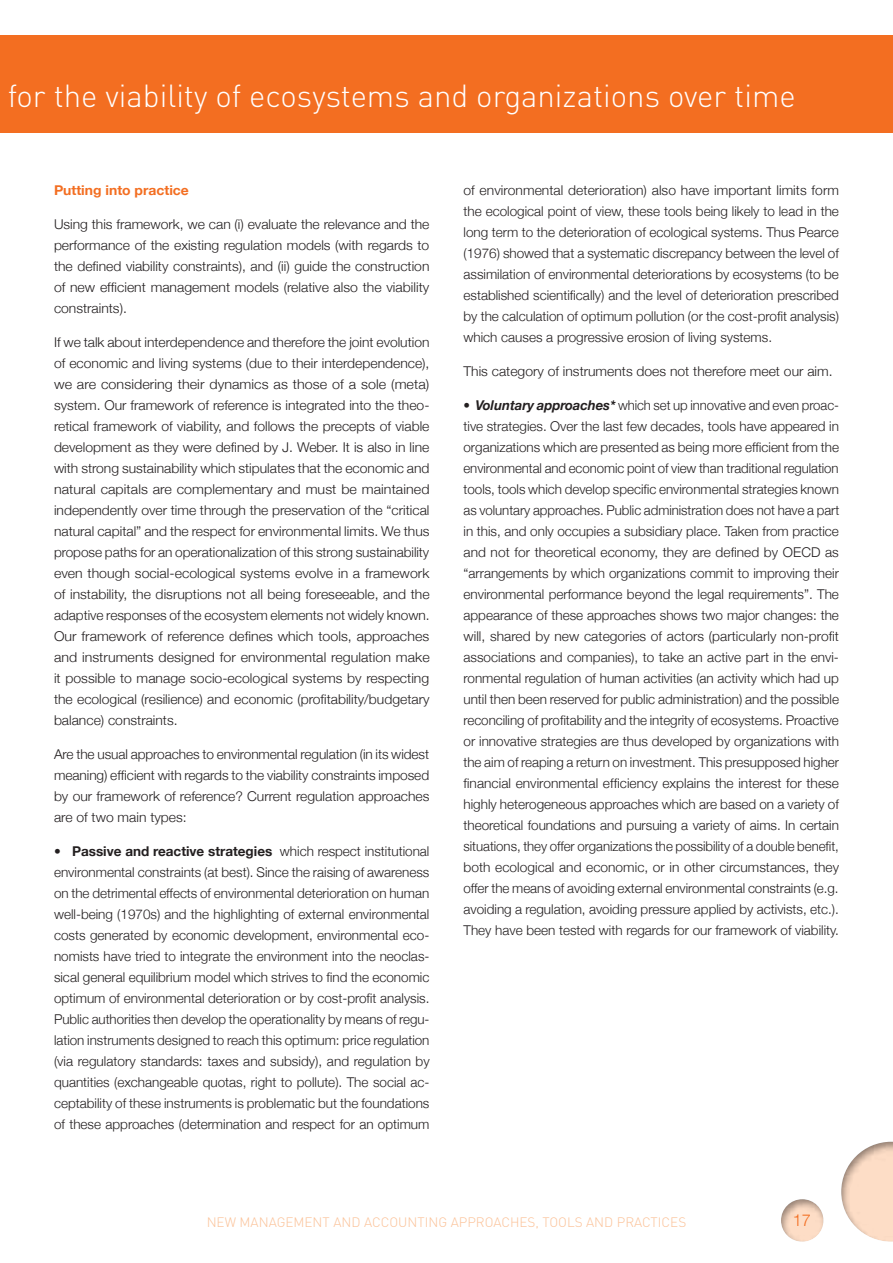
<style>
.page{position:relative;width:893px;height:1263px;background:#fff}
.page>*{position:absolute;margin:0;border:0;box-sizing:border-box;transform-origin:0 0}
.t1{font:300 31.5px "DIN";color:#fff}
.t2{font:300 16.5px "Helvetica Neue";color:#f36e21}
.t3{font:300 13.5px/21px "Helvetica Neue";color:#231f20;text-align:justify}
.t4{font:300 13.5px "DIN";color:#fbc197}
.t5{font:700 13.5px "Helvetica Neue";color:#f36e21}
.s1{font-weight:700}
.s2{font-weight:700;font-style:italic}
</style>
<div class="page">
<div style="left:0;top:35px;width:893px;height:98px;background:#f36e21"></div>
<div style="left:838px;top:1139px;width:55px;height:104px;background:#231f20;opacity:.5"></div>
<div style="left:779px;top:1197px;width:45px;height:45px;background:#231f20;opacity:.5"></div>
<h1 class="t1" style="left:8px;top:76px;width:789px">for the viability of ecosystems and organizations over time</h1>
<p class="t5" style="left:54px;top:182px;width:136px">Putting into practice</p>
<p class="t3" style="left:54px;top:214px;width:377px">Using this framework, we can (i) evaluate the relevance and the performance of the existing regulation models (with regards to the defined viability constraints), and (ii) guide the construction of new efficient management models (relative also the viability constraints).</p>
<p class="t3" style="left:54px;top:331px;width:377px">If we talk about interdependence and therefore the joint evolution of economic and living systems (due to their interdependence), we are considering their dynamics as those of a sole (meta) system. Our framework of reference is integrated into the theo&shy;retical framework of viability, and follows the precepts of viable development as they were defined by J. Weber. It is also in line with strong sustainability which stipulates that the economic and natural capitals are complementary and must be maintained independently over time through the preservation of the “critical natural capital” and the respect for environmental limits. We thus propose paths for an operationalization of this strong sustainability even though social-ecological systems evolve in a framework of instability, the disruptions not all being foreseeable, and the adaptive responses of the ecosystem elements not widely known.<br>Our framework of reference defines which tools, approaches and instruments designed for environmental regulation make it possible to manage socio-ecological systems by respecting the ecological (resilience) and economic (profitability/budgetary balance) constraints.</p>
<p class="t3" style="left:54px;top:743px;width:377px">Are the usual approaches to environmental regulation (in its widest meaning) efficient with regards to the viability constraints imposed by our framework of reference? Current regulation approaches are of two main types:</p>
<p class="t3" style="left:54px;top:840px;width:377px">• <span class="s1">Passive and reactive strategies</span> which respect institutional environmental constraints (at best). Since the raising of awareness on the detrimental effects of environmental deterioration on human well-being (1970s) and the highlighting of external environmental costs generated by economic development, environmental eco&shy;nomists have tried to integrate the environment into the neoclas&shy;sical general equilibrium model which strives to find the economic optimum of environmental deterioration or by cost-profit analysis.<br>Public authorities then develop the operationality by means of regu&shy;lation instruments designed to reach this optimum: price regulation (via regulatory standards: taxes and subsidy), and regulation by quantities (exchangeable quotas, right to pollute). The social ac&shy;ceptability of these instruments is problematic but the foundations of these approaches (determination and respect for an optimum</p>
<p class="t3" style="left:463px;top:180px;width:377px">of environmental deterioration) also have important limits form the ecological point of view, these tools being likely to lead in the long term to the deterioration of ecological systems. Thus Pearce (1976) showed that a systematic discrepancy between the level of assimilation of environmental deteriorations by ecosystems (to be established scientifically) and the level of deterioration prescribed by the calculation of optimum pollution (or the cost-profit analysis) which causes a progressive erosion of living systems.</p>
<p class="t3" style="left:463px;top:360px;width:371px">This category of instruments does not therefore meet our aim.</p>
<p class="t3" style="left:463px;top:394px;width:377px">• <span class="s2">Voluntary approaches*</span> which set up innovative and even proac&shy;tive strategies. Over the last few decades, tools have appeared in organizations which are presented as being more efficient from the environmental and economic point of view than traditional regulation tools, tools which develop specific environmental strategies known as voluntary approaches. Public administration does not have a part in this, and only occupies a subsidiary place. Taken from practice and not for theoretical economy, they are defined by OECD as “arrangements by which organizations commit to improving their environmental performance beyond the legal requirements”. The appearance of these approaches shows two major changes: the will, shared by new categories of actors (particularly non-profit associations and companies), to take an active part in the envi&shy;ronmental regulation of human activities (an activity which had up until then been reserved for public administration) and the possible reconciling of profitability and the integrity of ecosystems. Proactive or innovative strategies are thus developed by organizations with the aim of reaping a return on investment. This presupposed higher financial environmental efficiency explains the interest for these highly heterogeneous approaches which are based on a variety of theoretical foundations and pursuing a variety of aims. In certain situations, they offer organizations the possibility of a double benefit, both ecological and economic, or in other circumstances, they offer the means of avoiding external environmental constraints (e.g. avoiding a regulation, avoiding pressure applied by activists, etc.).<br>They have been tested with regards for our framework of viability.</p>
<p class="t4" style="left:207px;top:1213px;width:481px">NEW MANAGEMENT AND ACCOUNTING APPROACHES, TOOLS AND PRACTICES</p>
<p class="t2" style="left:793px;top:1210px;width:20px">17</p>
</div>
